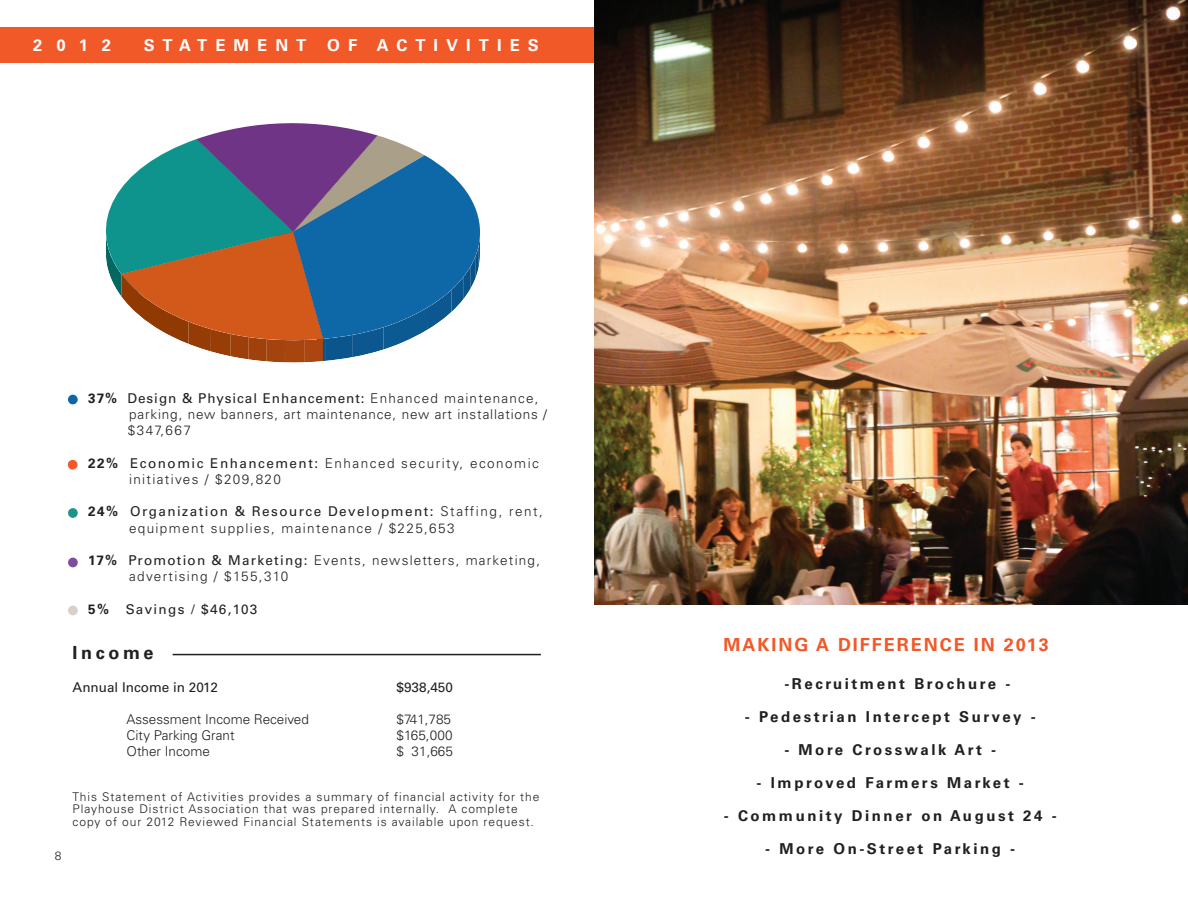
<style>
.page{position:relative;width:1188px;height:918px;background:#fff}
.page>*{position:absolute;margin:0;border:0;box-sizing:border-box;transform-origin:0 0}
.t1{font:700 18px "Univers LT Std";letter-spacing:.11em;color:#f15929}
.t2{font:700 18px "Univers LT Std";letter-spacing:.2em;color:#231f20}
.t3{font:700 16.5px "Univers LT Std";letter-spacing:.49em;color:#fff}
.t4{font:700 15px "Univers LT Std";letter-spacing:.17em;color:#231f20}
.t5{font:300 13.5px/16.2px "Univers LT Std";letter-spacing:.07em;color:#231f20}
.t6{font:300 13.5px/16.2px "Univers LT Std";letter-spacing:.1em;color:#231f20}
.t7{font:300 13.5px/16.2px "Univers LT Std";letter-spacing:.09em;color:#231f20}
.t8{font:300 13.5px/16.2px "Univers LT Std";letter-spacing:.11em;color:#231f20}
.t9{font:300 13.5px "Univers LT Std";color:#231f20}
.t10{font:13.5px "Univers LT Std";color:#231f20}
.t11{font:13.5px "Univers LT Std";letter-spacing:.1em;color:#231f20}
.t12{font:300 12px/12px "Univers LT Std";letter-spacing:.075em;color:#231f20}
.s1{font-weight:700}
.s2{font-weight:400}
.s3{color:#fff}
</style>
<div class="page">
<img style="left:594px;top:0;width:594px;height:605px">
<div style="left:68px;top:395px;width:10px;height:9px;background:#0d67a7;border-radius:50%"></div>
<div style="left:68px;top:460px;width:10px;height:10px;background:#f15929;border-radius:50%"></div>
<div style="left:68px;top:508px;width:10px;height:10px;background:#1b958c;border-radius:50%"></div>
<div style="left:68px;top:558px;width:10px;height:9px;background:#7e4d9e;border-radius:50%"></div>
<div style="left:68px;top:606px;width:10px;height:9px;background:#d8d0c9;border-radius:50%"></div>
<hr style="left:173px;top:654px;width:368px;height:1px;background:#231f20">
<svg style="left:106px;top:123px;width:374px;height:240px"></svg>
<div style="left:0;top:28px;width:594px;height:35px;background:#f15929"></div>
<p class="t3" style="left:33px;top:36px;width:79px">2012</p>
<p class="t3" style="left:144px;top:36px;width:164px">STATEMENT</p>
<p class="t3" style="left:327px;top:36px;width:213px">OF ACTIVITIES</p>
<p class="t5" style="left:128px;top:390px;width:421px;text-indent:-40px"><span class="s1">37%</span> <span class="s2">Design &amp; Physical Enhancement:</span> Enhanced maintenance, parking, new banners, art maintenance, new art installations / $347,667</p>
<p class="t8" style="left:129px;top:455px;width:411px;text-indent:-41px"><span class="s1">22%</span> <span class="s2">Economic Enhancement:</span> Enhanced security, economic initiatives / $209,820</p>
<p class="t6" style="left:129px;top:503px;width:415px;text-indent:-41px"><span class="s1">24%</span> <span class="s2">Organization &amp; Resource Development:</span> Staffing, rent, equipment supplies, maintenance / $225,653</p>
<p class="t7" style="left:129px;top:552px;width:413px;text-indent:-41px"><span class="s1">17%</span> <span class="s2">Promotion &amp; Marketing:</span> Events, newsletters, marketing, advertising / $155,310</p>
<p class="t11" style="left:88px;top:601px;width:171px"><span class="s1">5%</span> Savings / $46,103</p>
<p class="t12" style="left:55px;top:850px;width:8px">8</p>
<p class="t2" style="left:73px;top:642px;width:83px">Income</p>
<p class="t10" style="left:73px;top:679px;width:147px">Annual Income in 2012</p>
<p class="t10" style="left:397px;top:679px;width:58px">$938,450</p>
<p class="t9" style="left:127px;top:711px;width:184px">Assessment Income Received</p>
<p class="t5" style="left:397px;top:711px;width:56px">$741,785</p>
<p class="t9" style="left:127px;top:727px;width:109px">City Parking Grant</p>
<p class="t5" style="left:397px;top:727px;width:58px">$165,000</p>
<p class="t9" style="left:127px;top:744px;width:85px">Other Income</p>
<p class="t5" style="left:397px;top:744px;width:58px">$ 31,665</p>
<p class="t12" style="left:73px;top:791px;width:468px">This Statement of Activities provides a summary of financial activity for the<br>Playhouse District Association that was prepared internally. A complete</p>
<p class="t12" style="left:73px;top:816px;width:463px">copy of our 2012 Reviewed Financial Statements is available upon request.</p>
<p class="t1" style="left:724px;top:634px;width:327px">MAKING A DIFFERENCE IN 2013</p>
<p class="t4" style="left:770px;top:675px;width:242px"><span class="s3">-</span> -Recruitment Brochure -</p>
<p class="t4" style="left:745px;top:708px;width:292px">- Pedestrian Intercept Survey -</p>
<p class="t4" style="left:784px;top:741px;width:213px">- More Crosswalk Art -</p>
<p class="t4" style="left:757px;top:774px;width:269px">- Improved Farmers Market -</p>
<p class="t4" style="left:724px;top:807px;width:334px">- Community Dinner on August 24 -</p>
<p class="t4" style="left:765px;top:840px;width:252px">- More On-Street Parking -</p>
</div>
